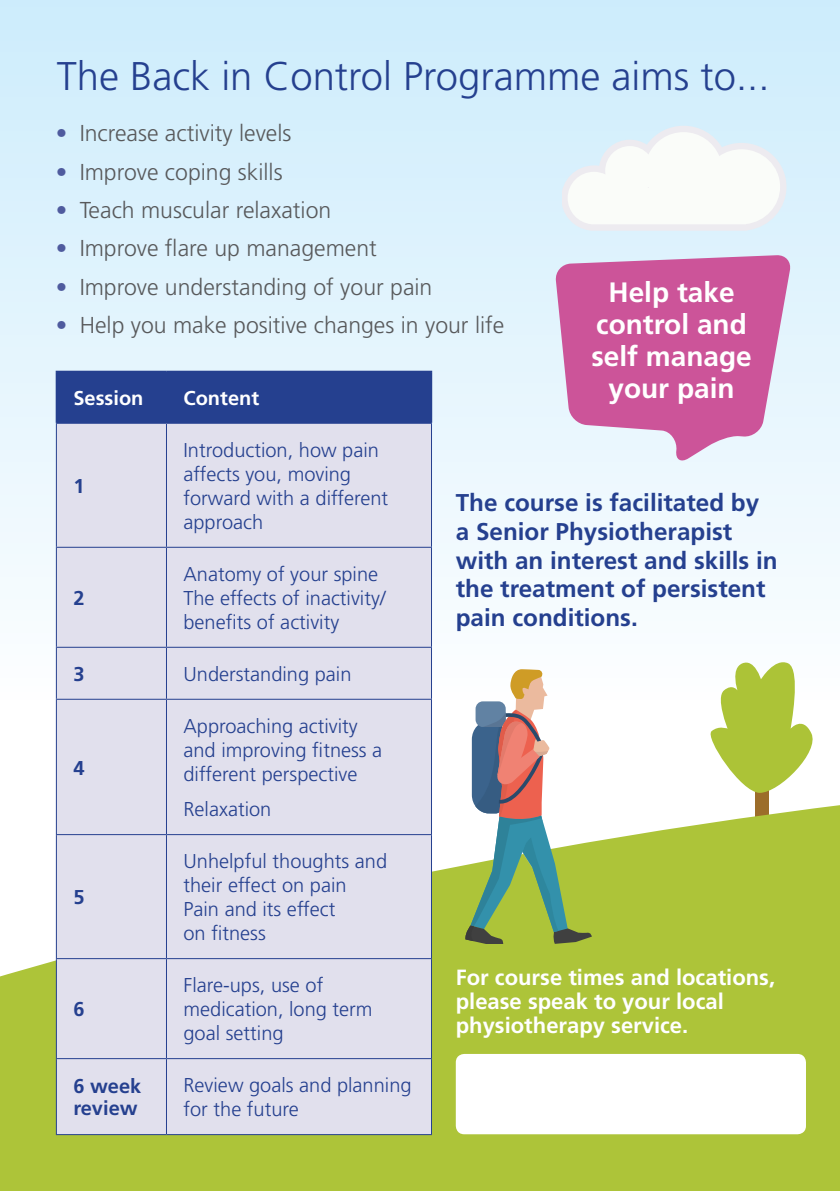
<style>
.page{position:relative;width:840px;height:1191px;background:#fff}
.page>*{position:absolute;margin:0;border:0;box-sizing:border-box;transform-origin:0 0}
.t1{font:300 40px "Frutiger";color:#25408f}
.t2{font:700 28px/32px "Frutiger";color:#fff;text-align:center}
.t3{font:700 24.2px/28.6px "Frutiger";color:#25408f}
.t4{font:300 23px "Frutiger";color:#58595b}
.t5{font:700 22px/24px "Frutiger";color:#fff}
.t6{font:300 20px/24px "Frutiger";color:#25408f}
.t7{font:700 20px/22px "Frutiger";color:#25408f}
.t8{font:700 20px "Frutiger";color:#fff}
.s1{color:#4f5b9e}
</style>
<div class="page">
<div style="left:0;top:0;width:839px;height:708px;background:linear-gradient(to bottom,#ccecfc,#fcfeff)"></div>
<svg style="left:562px;top:126px;width:224px;height:105px"></svg>
<div style="left:754px;top:779px;width:13px;height:60px;background:#9c6d2a"></div>
<svg style="left:703px;top:657px;width:116px;height:136px"></svg>
<svg style="left:554px;top:255px;width:237px;height:208px;background:#d27bb1"></svg>
<svg style="left:0;top:803px;width:839px;height:388px;background:#b5ca4d"></svg>
<div style="left:57px;top:372px;width:373px;height:51px;background:#25408f"></div>
<div style="left:57px;top:424px;width:374px;height:710px;background:#e1e0ed"></div>
<hr style="left:56px;top:371px;width:110px;height:1px;background:#25408f">
<hr style="left:56px;top:372px;width:1px;height:51px;background:#25408f">
<hr style="left:166px;top:371px;width:266px;height:1px;background:#25408f">
<hr style="left:166px;top:372px;width:1px;height:51px;background:#25408f">
<hr style="left:430px;top:372px;width:2px;height:51px;background:#25408f">
<hr style="left:56px;top:423px;width:110px;height:1px;background:#25408f">
<hr style="left:56px;top:424px;width:1px;height:123px;background:#25408f">
<hr style="left:166px;top:423px;width:266px;height:1px;background:#25408f">
<hr style="left:166px;top:424px;width:1px;height:123px;background:#25408f">
<hr style="left:431px;top:424px;width:1px;height:123px;background:#25408f">
<hr style="left:56px;top:547px;width:110px;height:1px;background:#25408f">
<hr style="left:56px;top:548px;width:1px;height:99px;background:#25408f">
<hr style="left:166px;top:547px;width:266px;height:1px;background:#25408f">
<hr style="left:166px;top:548px;width:1px;height:99px;background:#25408f">
<hr style="left:431px;top:548px;width:1px;height:99px;background:#25408f">
<hr style="left:56px;top:647px;width:110px;height:1px;background:#25408f">
<hr style="left:56px;top:648px;width:1px;height:51px;background:#25408f">
<hr style="left:166px;top:647px;width:266px;height:1px;background:#25408f">
<hr style="left:166px;top:648px;width:1px;height:51px;background:#25408f">
<hr style="left:431px;top:648px;width:1px;height:51px;background:#25408f">
<hr style="left:56px;top:699px;width:110px;height:1px;background:#25408f">
<hr style="left:56px;top:700px;width:1px;height:134px;background:#25408f">
<hr style="left:166px;top:699px;width:266px;height:1px;background:#25408f">
<hr style="left:166px;top:700px;width:1px;height:134px;background:#25408f">
<hr style="left:431px;top:700px;width:1px;height:134px;background:#25408f">
<hr style="left:56px;top:834px;width:110px;height:1px;background:#25408f">
<hr style="left:56px;top:835px;width:1px;height:123px;background:#25408f">
<hr style="left:166px;top:834px;width:266px;height:1px;background:#25408f">
<hr style="left:166px;top:835px;width:1px;height:123px;background:#25408f">
<hr style="left:431px;top:835px;width:1px;height:123px;background:#25408f">
<hr style="left:56px;top:958px;width:110px;height:1px;background:#25408f">
<hr style="left:56px;top:959px;width:1px;height:99px;background:#25408f">
<hr style="left:166px;top:958px;width:266px;height:1px;background:#25408f">
<hr style="left:166px;top:959px;width:1px;height:99px;background:#25408f">
<hr style="left:431px;top:959px;width:1px;height:99px;background:#25408f">
<hr style="left:56px;top:1058px;width:110px;height:1px;background:#25408f">
<hr style="left:56px;top:1059px;width:1px;height:75px;background:#25408f">
<hr style="left:166px;top:1058px;width:266px;height:1px;background:#25408f">
<hr style="left:166px;top:1059px;width:1px;height:75px;background:#25408f">
<hr style="left:431px;top:1059px;width:1px;height:75px;background:#25408f">
<hr style="left:56px;top:1134px;width:110px;height:1px;background:#25408f">
<hr style="left:166px;top:1134px;width:266px;height:1px;background:#25408f">
<svg style="left:464px;top:669px;width:127px;height:275px"></svg>
<div style="left:455px;top:1054px;width:350px;height:80px;background:#fff;border-radius:9px"></div>
<h1 class="t1" style="left:57px;top:53px;width:714px">The Back in Control Programme aims to...</h1>
<p class="t4" style="left:56px;top:120px;width:237px"><span class="s1">•</span> Increase activity levels</p>
<p class="t4" style="left:56px;top:159px;width:228px"><span class="s1">•</span> Improve coping skills</p>
<p class="t4" style="left:56px;top:197px;width:277px"><span class="s1">•</span> Teach muscular relaxation</p>
<p class="t4" style="left:56px;top:235px;width:322px"><span class="s1">•</span> Improve flare up management</p>
<p class="t4" style="left:56px;top:274px;width:378px"><span class="s1">•</span> Improve understanding of your pain</p>
<p class="t4" style="left:56px;top:312px;width:450px"><span class="s1">•</span> Help you make positive changes in your life</p>
<h2 class="t2" style="left:591px;top:276px;width:162px">Help take control and self manage</h2>
<p class="t8" style="left:73px;top:386px;width:71px">Session</p>
<p class="t8" style="left:183px;top:386px;width:77px">Content</p>
<p class="t7" style="left:73px;top:475px;width:13px">1</p>
<p class="t7" style="left:73px;top:587px;width:13px">2</p>
<p class="t6" style="left:183px;top:438px;width:206px">Introduction, how pain affects you, moving forward with a different approach</p>
<p class="t6" style="left:183px;top:562px;width:203px">Anatomy of your spine<br>The effects of inactivity/ benefits of activity</p>
<p class="t7" style="left:73px;top:663px;width:13px">3</p>
<p class="t6" style="left:183px;top:662px;width:169px">Understanding pain</p>
<p class="t7" style="left:73px;top:756px;width:13px">4</p>
<p class="t7" style="left:73px;top:886px;width:13px">5</p>
<p class="t7" style="left:73px;top:998px;width:13px">6</p>
<p class="t6" style="left:183px;top:714px;width:200px">Approaching activity and improving fitness a different perspective</p>
<p class="t6" style="left:183px;top:797px;width:89px">Relaxation</p>
<p class="t6" style="left:183px;top:849px;width:205px">Unhelpful thoughts and their effect on pain<br>Pain and its effect<br>on fitness</p>
<p class="t6" style="left:183px;top:973px;width:190px">Flare-ups, use of medication, long term goal setting</p>
<p class="t7" style="left:73px;top:1075px;width:69px">6 week review</p>
<p class="t6" style="left:183px;top:1073px;width:229px">Review goals and planning for the future</p>
<h2 class="t2" style="left:608px;top:372px;width:128px">your pain</h2>
<p class="t3" style="left:455px;top:488px;width:323px">The course is facilitated by a Senior Physiotherapist with an interest and skills in the treatment of persistent pain conditions.</p>
<p class="t5" style="left:455px;top:964px;width:321px">For course times and locations, please speak to your local physiotherapy service.</p>
</div>
